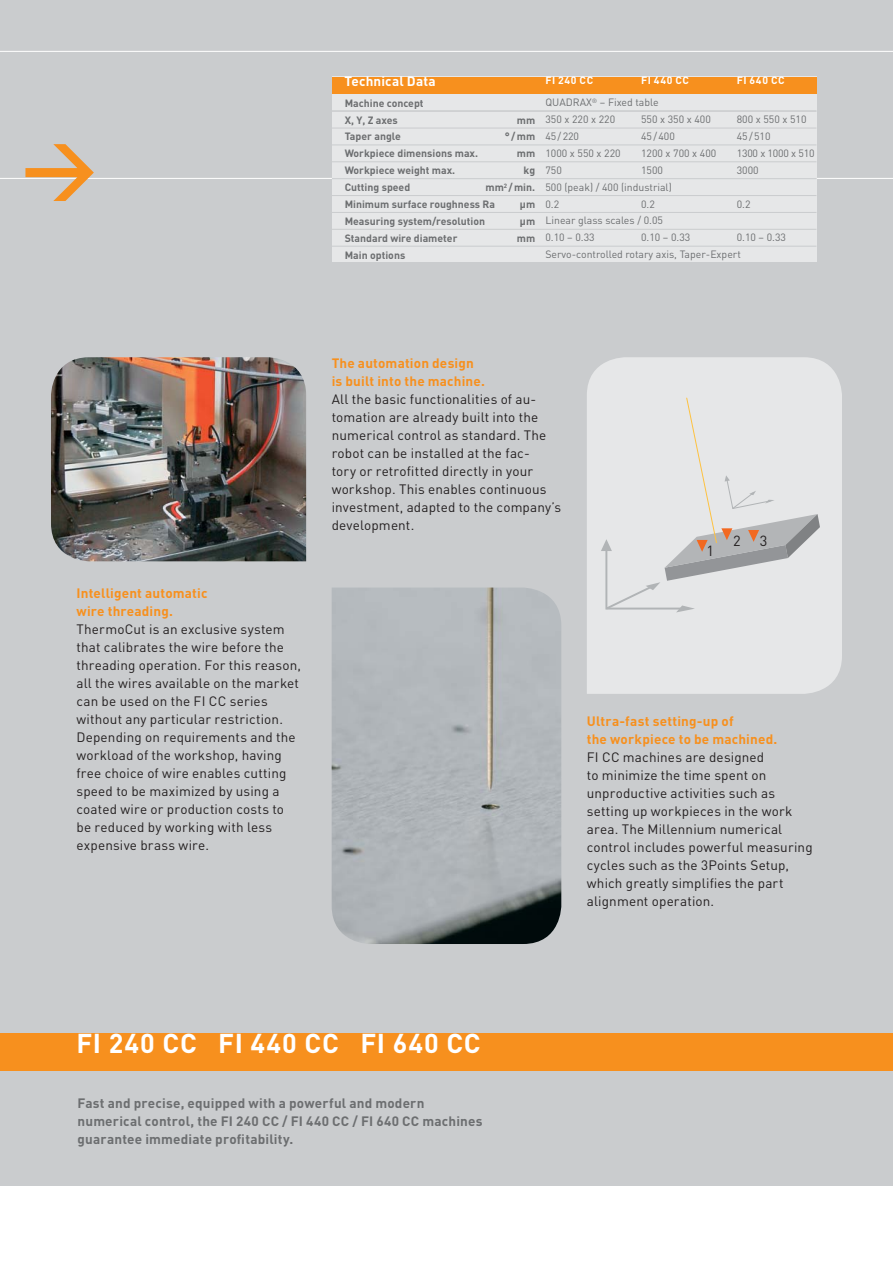
<style>
.page{position:relative;width:893px;height:1263px;background:#fff}
.page>*{position:absolute;margin:0;border:0;box-sizing:border-box;transform-origin:0 0}
.t1{font:700 27px "DIN";letter-spacing:.035em;color:#fff}
.t2{font:14.55px "DIN";color:#231f20}
.t3{font:13.5px/18px "DIN";letter-spacing:.01em;color:#231f20}
.t4{font:700 13.5px/18px "DIN";letter-spacing:.015em;color:#6c6e70}
.t5{font:700 13.5px/18px "DIN";letter-spacing:.015em;color:#f7901e}
.t6{font:700 13.5px "DIN";letter-spacing:.015em;color:#fff}
.t7{font:10.5px/16.8px "DIN";color:#6c6e70}
.t8{font:700 10.5px/16.8px "DIN";color:#6c6e70}
.t9{font:700 10.5px "DIN";letter-spacing:.06em;color:#fff}
</style>
<div class="page">
<div style="left:0;top:0;width:893px;height:1041px;background:#caccce"></div>
<svg style="left:0;top:51px;width:893px;height:128px"></svg>
<div style="left:0;top:1033px;width:893px;height:39px;background:#f7901e"></div>
<div style="left:0;top:1072px;width:893px;height:114px;background:#caccce"></div>
<svg style="left:25px;top:144px;width:69px;height:57px"></svg>
<img style="left:51px;top:357px;width:255px;height:204px">
<img style="left:332px;top:588px;width:229px;height:356px">
<div style="left:587px;top:357px;width:255px;height:337px;background:#e6e7e8"></div>
<div style="left:591px;top:405px;width:251px;height:220px;background:#e6e7e8"></div>
<svg style="left:601px;top:398px;width:219px;height:214px"></svg>
<div style="left:332px;top:77px;width:484px;height:185px;background:#e6e7e8"></div>
<div style="left:332px;top:77px;width:484px;height:16px;background:#f7901e"></div>
<hr style="left:332px;top:111px;width:484px;height:1px;background:#caccce">
<hr style="left:332px;top:128px;width:484px;height:1px;background:#caccce">
<hr style="left:332px;top:145px;width:484px;height:1px;background:#caccce">
<hr style="left:332px;top:162px;width:484px;height:1px;background:#caccce">
<hr style="left:332px;top:178px;width:484px;height:1px;background:#caccce">
<hr style="left:332px;top:195px;width:484px;height:1px;background:#caccce">
<hr style="left:332px;top:212px;width:484px;height:1px;background:#caccce">
<hr style="left:332px;top:229px;width:484px;height:1px;background:#caccce">
<hr style="left:332px;top:246px;width:484px;height:1px;background:#caccce">
<p class="t6" style="left:344px;top:77px;width:93px">Technical Data</p>
<p class="t9" style="left:545px;top:77px;width:49px">FI 240 CC</p>
<p class="t9" style="left:641px;top:77px;width:49px">FI 440 CC</p>
<p class="t9" style="left:737px;top:77px;width:49px">FI 640 CC</p>
<p class="t7" style="left:641px;top:112px;width:77px">550 x 350 x 400<br>45 / 400<br>1200 x 700 x 400<br>1500</p>
<p class="t7" style="left:641px;top:197px;width:15px">0.2</p>
<p class="t7" style="left:641px;top:230px;width:51px">0.10 – 0.33</p>
<p class="t7" style="left:545px;top:95px;width:115px">QUADRAX<sup>®</sup> – Fixed table</p>
<p class="t8" style="left:345px;top:95px;width:80px">Machine concept<br>X, Y, Z axes</p>
<p class="t7" style="left:545px;top:112px;width:77px">350 x 220 x 220<br>45 / 220<br>1000 x 550 x 220<br>750</p>
<p class="t7" style="left:545px;top:197px;width:15px">0.2</p>
<p class="t7" style="left:545px;top:230px;width:51px">0.10 – 0.33</p>
<p class="t7" style="left:737px;top:112px;width:79px">800 x 550 x 510<br>45 / 510<br>1300 x 1000 x 510<br>3000</p>
<p class="t7" style="left:737px;top:197px;width:15px">0.2</p>
<p class="t7" style="left:737px;top:230px;width:51px">0.10 – 0.33</p>
<p class="t8" style="left:517px;top:112px;width:20px">mm</p>
<p class="t8" style="left:345px;top:129px;width:58px">Taper angle</p>
<p class="t8" style="left:505px;top:129px;width:32px">° / mm</p>
<p class="t8" style="left:345px;top:146px;width:135px">Workpiece dimensions max.</p>
<p class="t8" style="left:517px;top:146px;width:20px">mm</p>
<p class="t8" style="left:345px;top:163px;width:112px">Workpiece weight max.</p>
<p class="t8" style="left:523px;top:163px;width:13px">kg</p>
<p class="t8" style="left:345px;top:180px;width:67px">Cutting speed</p>
<p class="t7" style="left:545px;top:180px;width:128px">500 (peak) / 400 (industrial)</p>
<p class="t8" style="left:345px;top:180px;width:192px;text-indent:141px">mm<sup>2</sup> / min.<br>Minimum surface roughness Ra</p>
<p class="t8" style="left:520px;top:197px;width:17px">μm</p>
<p class="t7" style="left:545px;top:213px;width:119px">Linear glass scales / 0.05</p>
<p class="t8" style="left:345px;top:214px;width:142px">Measuring system/resolution</p>
<p class="t8" style="left:520px;top:214px;width:17px">μm</p>
<p class="t8" style="left:345px;top:230px;width:114px">Standard wire diameter</p>
<p class="t8" style="left:517px;top:230px;width:20px">mm</p>
<p class="t8" style="left:345px;top:247px;width:62px">Main options</p>
<p class="t7" style="left:545px;top:247px;width:197px">Servo-controlled rotary axis, Taper-Expert</p>
<p class="t5" style="left:76px;top:585px;width:133px">Intelligent automatic wire threading.</p>
<p class="t3" style="left:76px;top:622px;width:226px">ThermoCut is an exclusive system that calibrates the wire before the threading operation. For this reason, all the wires available on the market can be used on the FI CC series without any particular restriction.<br>Depending on requirements and the workload of the workshop, having free choice of wire enables cutting speed to be maximized by using a coated wire or production costs to be reduced by working with less expensive brass wire.</p>
<p class="t5" style="left:332px;top:356px;width:155px">The automation design is built into the machine.</p>
<p class="t3" style="left:332px;top:392px;width:231px">All the basic functionalities of au&shy;tomation are already built into the numerical control as standard. The robot can be installed at the fac-<br>tory or retrofitted directly in your workshop. This enables continuous investment, adapted to the company’s development.</p>
<p class="t2" style="left:706px;top:545px;width:9px">1</p>
<p class="t2" style="left:733px;top:536px;width:9px">2</p>
<p class="t2" style="left:760px;top:535px;width:9px">3</p>
<p class="t5" style="left:587px;top:713px;width:192px">Ultra-fast setting-up of<br>the workpiece to be machined.</p>
<p class="t3" style="left:587px;top:749px;width:227px">FI CC machines are designed<br>to minimize the time spent on unproductive activities such as setting up workpieces in the work area. The Millennium numerical control includes powerful measuring cycles such as the 3Points Setup, which greatly simplifies the part alignment operation.</p>
<h1 class="t1" style="left:76px;top:1033px;width:406px">FI 240 CC FI 440 CC FI 640 CC</h1>
<p class="t4" style="left:78px;top:1096px;width:406px">Fast and precise, equipped with a powerful and modern numerical control, the FI 240 CC / FI 440 CC / FI 640 CC machines guarantee immediate profitability.</p>
</div>
